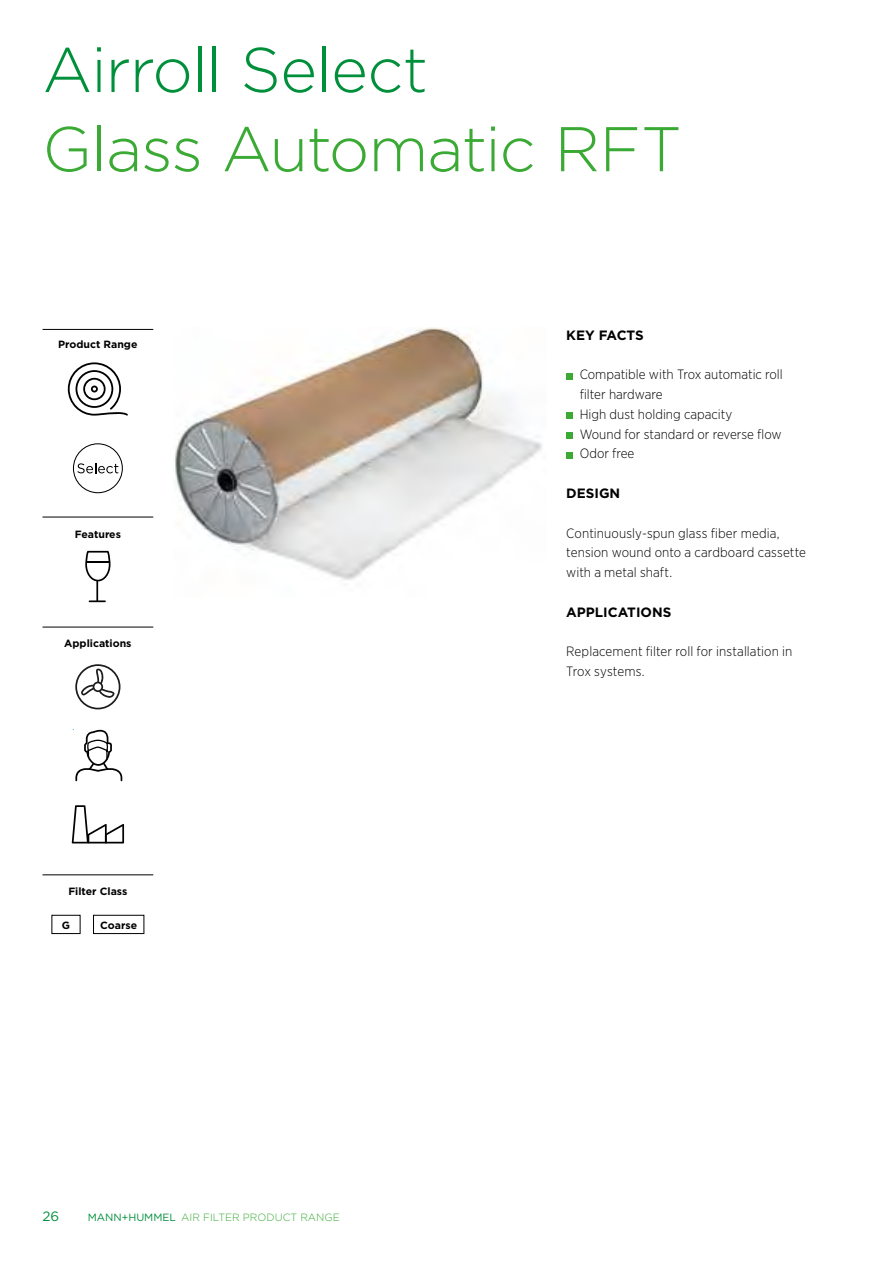
<style>
.page{position:relative;width:893px;height:1263px;background:#fff}
.page>*{position:absolute;margin:0;border:0;box-sizing:border-box;transform-origin:0 0}
.t1{font:300 63px "Gotham";letter-spacing:-.015em;color:#3aaa35}
.t2{font:300 63px "Gotham";letter-spacing:-.015em;color:#008f3a}
.t3{font:300 13.5px/19.8px "Gotham Narrow";color:#000}
.t4{font:700 13.5px "Gotham";color:#000}
.t5{font:13.5px "Gotham";color:#008f3a}
.t6{font:700 10.5px "Gotham";color:#000}
.t7{font:300 10.5px "Gotham";color:#3aaa35}
.s1{font-weight:400;color:#008f3a}
</style>
<div class="page">
<hr style="left:43px;top:329px;width:110px;height:1px;background:#000">
<hr style="left:43px;top:517px;width:110px;height:1px;background:#000">
<hr style="left:43px;top:627px;width:110px;height:1px;background:#000">
<hr style="left:43px;top:874px;width:110px;height:1px;background:#000">
<img style="left:174px;top:327px;width:368px;height:253px">
<svg style="left:68px;top:362px;width:60px;height:54px"></svg>
<svg style="left:72px;top:805px;width:52px;height:38px"></svg>
<svg style="left:73px;top:729px;width:49px;height:52px"></svg>
<svg style="left:75px;top:664px;width:45px;height:45px"></svg>
<svg style="left:89px;top:600px;width:17px;height:2px"></svg>
<hr style="left:96px;top:581px;width:2px;height:20px;background:#000">
<svg style="left:85px;top:551px;width:26px;height:30px"></svg>
<hr style="left:86px;top:561px;width:24px;height:2px;background:#000">
<svg style="left:73px;top:443px;width:50px;height:50px"></svg>
<svg style="left:566px;top:373px;width:6px;height:6px"></svg>
<svg style="left:566px;top:413px;width:6px;height:6px"></svg>
<div style="left:566px;top:432px;width:6px;height:7px;background:#3aaa35"></div>
<svg style="left:566px;top:452px;width:6px;height:6px"></svg>
<div style="left:93px;top:915px;width:51px;height:19px;border:1px solid #000"></div>
<div style="left:52px;top:915px;width:28px;height:19px;border:1px solid #000"></div>
<h1 class="t2" style="left:43px;top:30px;width:387px">Airroll Select</h1>
<h1 class="t1" style="left:43px;top:109px;width:640px">Glass Automatic RFT</h1>
<p class="t6" style="left:58px;top:337px;width:81px">Product Range</p>
<p class="t6" style="left:75px;top:527px;width:48px">Features</p>
<p class="t6" style="left:64px;top:636px;width:69px">Applications</p>
<p class="t6" style="left:68px;top:884px;width:60px">Filter Class</p>
<p class="t6" style="left:62px;top:918px;width:10px">G</p>
<p class="t6" style="left:100px;top:918px;width:38px">Coarse</p>
<p class="t5" style="left:43px;top:1207px;width:18px">26</p>
<p class="t7" style="left:88px;top:1210px;width:253px"><span class="s1">MANN+HUMMEL</span> AIR FILTER PRODUCT RANGE</p>
<p class="t4" style="left:566px;top:326px;width:79px">KEY FACTS</p>
<p class="t3" style="left:580px;top:364px;width:205px">Compatible with Trox automatic roll filter hardware<br>High dust holding capacity<br>Wound for standard or reverse flow<br>Odor free</p>
<p class="t4" style="left:566px;top:484px;width:56px">DESIGN</p>
<p class="t3" style="left:566px;top:523px;width:241px">Continuously-spun glass fiber media, tension wound onto a cardboard cassette with a metal shaft.</p>
<p class="t4" style="left:566px;top:603px;width:107px">APPLICATIONS</p>
<p class="t3" style="left:566px;top:641px;width:228px">Replacement filter roll for installation in<br>Trox systems.</p>
</div>
